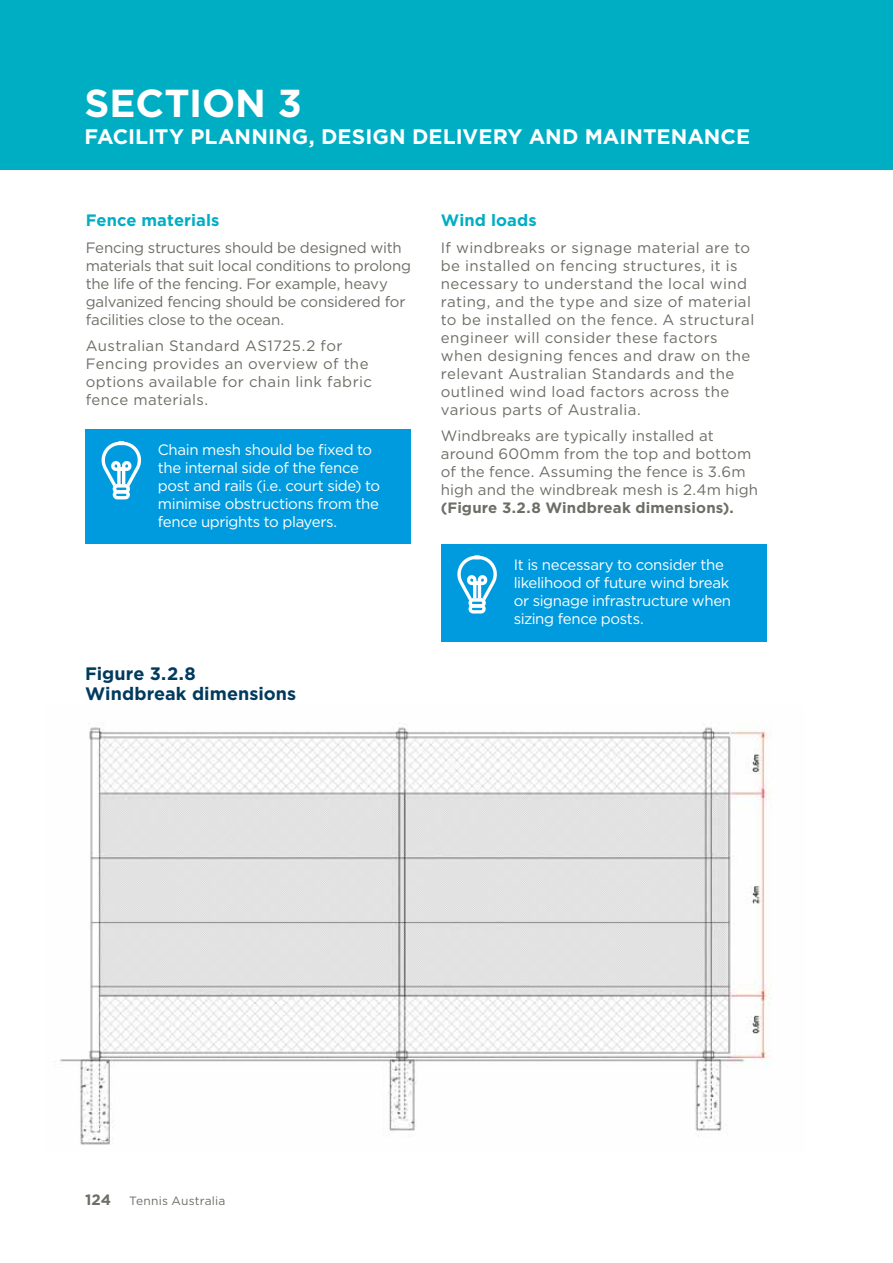
<style>
.page{position:relative;width:893px;height:1263px;background:#fff}
.page>*{position:absolute;margin:0;border:0;box-sizing:border-box;transform-origin:0 0}
.t1{font:700 39px "Gotham HTF";color:#fff}
.t2{font:700 21px "Gotham HTF";color:#fff}
.t3{font:700 18px/19.5px "Gotham HTF";letter-spacing:.005em;color:#003a5d}
.t4{font:700 16.5px "Gotham HTF";letter-spacing:.005em;color:#00aec4}
.t5{font:15px/18px "Gotham HTF";letter-spacing:.015em;color:#6e6e67}
.t6{font:15px/18px "Gotham HTF";letter-spacing:-.025em;color:#fff}
.t7{font:15px/18px "Gotham HTF";letter-spacing:-.015em;color:#6e6e67}
.t8{font:700 15px "Gotham HTF";letter-spacing:.01em;color:#6e6e67}
.t9{font:12px "Gotham HTF";letter-spacing:.01em;color:#6e6e67}
</style>
<div class="page">
<div style="left:0;top:0;width:893px;height:170px;background:#00aec4"></div>
<img style="left:59px;top:722px;width:712px;height:423px">
<div style="left:86px;top:429px;width:325px;height:115px;background:#009bdf"></div>
<div style="left:442px;top:544px;width:325px;height:97px;background:#009bdf"></div>
<svg style="left:101px;top:441px;width:41px;height:53px"></svg>
<div style="left:114px;top:486px;width:14px;height:6px;background:#009bdf;border-radius:3px"></div>
<div style="left:113px;top:484px;width:17px;height:9px;border:3px solid #fff;border-radius:3px"></div>
<div style="left:113px;top:490px;width:17px;height:9px;border:3px solid #fff;border-radius:3px"></div>
<svg style="left:457px;top:555px;width:40px;height:44px"></svg>
<div style="left:468px;top:598px;width:18px;height:9px;border:3px solid #fff;border-radius:3px"></div>
<div style="left:468px;top:604px;width:18px;height:9px;border:3px solid #fff;border-radius:3px"></div>
<h1 class="t1" style="left:84px;top:81px;width:219px">SECTION 3</h1>
<h2 class="t2" style="left:84px;top:125px;width:667px">FACILITY PLANNING, DESIGN DELIVERY AND MAINTENANCE</h2>
<p class="t4" style="left:86px;top:211px;width:135px">Fence materials</p>
<p class="t7" style="left:86px;top:238px;width:327px">Fencing structures should be designed with materials that suit local conditions to prolong the life of the fencing. For example, heavy galvanized fencing should be considered for facilities close to the ocean.</p>
<p class="t5" style="left:86px;top:337px;width:288px">Australian Standard AS1725.2 for<br>Fencing provides an overview of the options available for chain link fabric fence materials.</p>
<p class="t6" style="left:158px;top:441px;width:224px">Chain mesh should be fixed to the internal side of the fence post and rails (i.e. court side) to minimise obstructions from the fence uprights to players.</p>
<p class="t3" style="left:85px;top:663px;width:213px">Figure 3.2.8<br>Windbreak dimensions</p>
<p class="t4" style="left:441px;top:211px;width:97px">Wind loads</p>
<p class="t5" style="left:441px;top:238px;width:315px">If windbreaks or signage material are to be installed on fencing structures, it is necessary to understand the local wind rating, and the type and size of material to be installed on the fence. A structural engineer will consider these factors when designing fences and draw on the relevant Australian Standards and the outlined wind load factors across the various parts of Australia.</p>
<p class="t5" style="left:441px;top:427px;width:319px">Windbreaks are typically installed at around 600mm from the top and bottom of the fence. Assuming the fence is 3.6m high and the windbreak mesh is 2.4m high</p>
<p class="t8" style="left:441px;top:499px;width:295px">(Figure 3.2.8 Windbreak dimensions).</p>
<p class="t6" style="left:514px;top:555px;width:219px">It is necessary to consider the likelihood of future wind break or signage infrastructure when sizing fence posts.</p>
<p class="t8" style="left:85px;top:1191px;width:28px">124</p>
<p class="t9" style="left:129px;top:1194px;width:98px">Tennis Australia</p>
</div>
